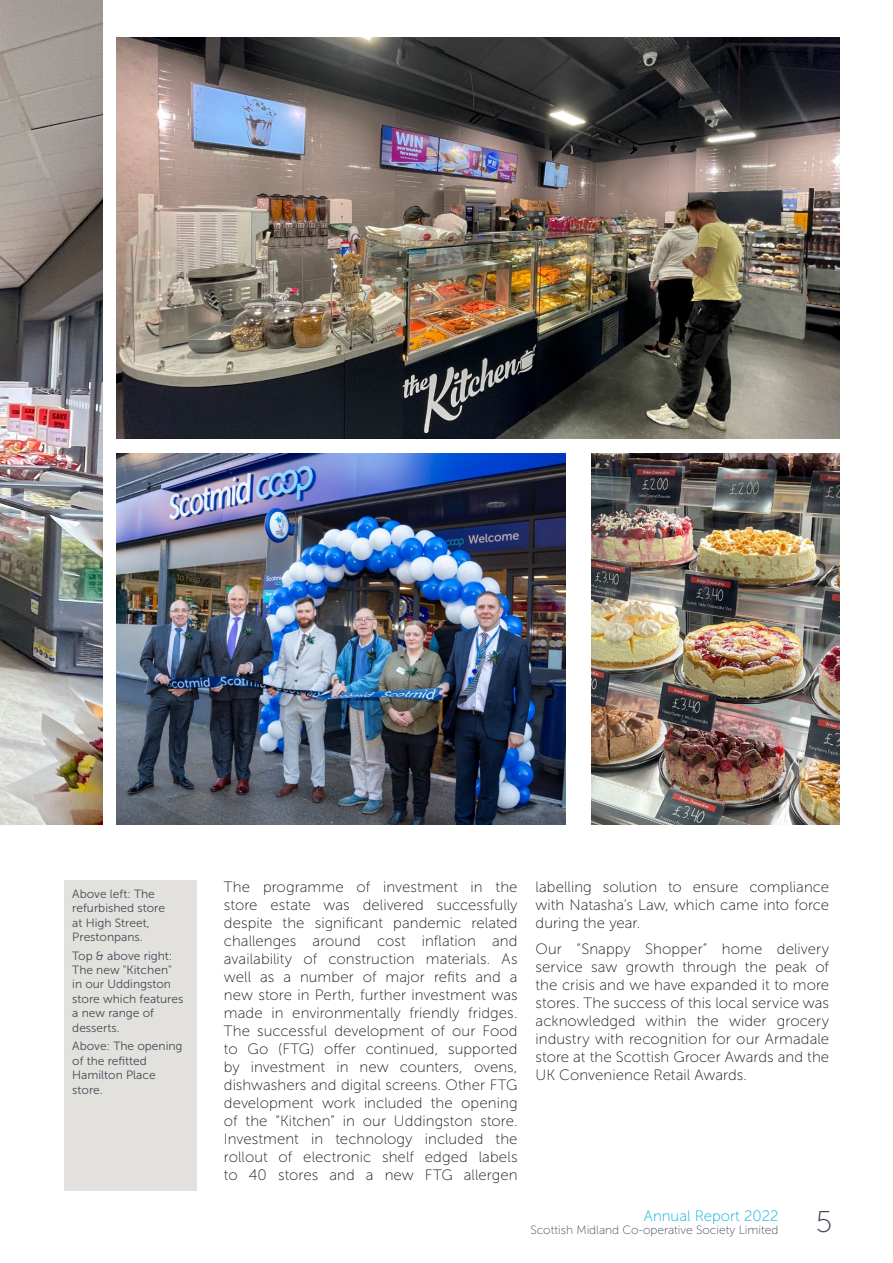
<style>
.page{position:relative;width:893px;height:1263px;background:#fff}
.page>*{position:absolute;margin:0;border:0;box-sizing:border-box;transform-origin:0 0}
.t1{font:30px "Museo Sans 100";color:#444a55}
.t2{font:15px/18px "Museo Sans 100";letter-spacing:.005em;color:#1d1d1b;text-align:justify}
.t3{font:15px "Museo Sans 100";color:#00b1dd}
.t4{font:12px/14.4px "Museo Sans 300";color:#444a55}
.t5{font:12px "Museo Sans 100";color:#444a55}
</style>
<div class="page">
<img style="left:0;top:0;width:102px;height:824px">
<div style="left:64px;top:880px;width:132px;height:311px;background:#e2e1dd"></div>
<img style="left:117px;top:38px;width:722px;height:400px">
<img style="left:117px;top:454px;width:449px;height:370px">
<img style="left:591px;top:454px;width:248px;height:370px">
<p class="t4" style="left:72px;top:886px;width:94px">Above left: The refurbished store at High Street,<br>Prestonpans.</p>
<p class="t4" style="left:72px;top:948px;width:113px">Top &amp; above right:<br>The new "Kitchen" in our Uddingston store which features a new range of desserts.</p>
<p class="t4" style="left:72px;top:1039px;width:112px">Above: The opening of the refitted<br>Hamilton Place store.</p>
<p class="t2" style="left:224px;top:877px;width:295px">The programme of investment in the store estate was delivered successfully despite the significant pandemic related challenges around cost inflation and availability of construction materials. As well as a number of major refits and a new store in Perth, further investment was made in environmentally friendly fridges.<br>The successful development of our Food to Go (FTG) offer continued, supported by investment in new counters, ovens, dishwashers and digital screens. Other FTG development work included the opening of the “Kitchen” in our Uddingston store.<br>Investment in technology included the rollout of electronic shelf edged labels to 40 stores and a new FTG allergen</p>
<p class="t2" style="left:536px;top:877px;width:295px">labelling solution to ensure compliance with Natasha’s Law, which came into force during the year.</p>
<p class="t2" style="left:536px;top:940px;width:295px">Our “Snappy Shopper” home delivery service saw growth through the peak of the crisis and we have expanded it to more stores. The success of this local service was acknowledged within the wider grocery industry with recognition for our Armadale store at the Scottish Grocer Awards and the UK Convenience Retail Awards.</p>
<p class="t3" style="left:644px;top:1208px;width:136px">Annual Report 2022</p>
<p class="t5" style="left:530px;top:1224px;width:250px">Scottish Midland Co-operative Society Limited</p>
<h1 class="t1" style="left:816px;top:1206px;width:18px">5</h1>
</div>
